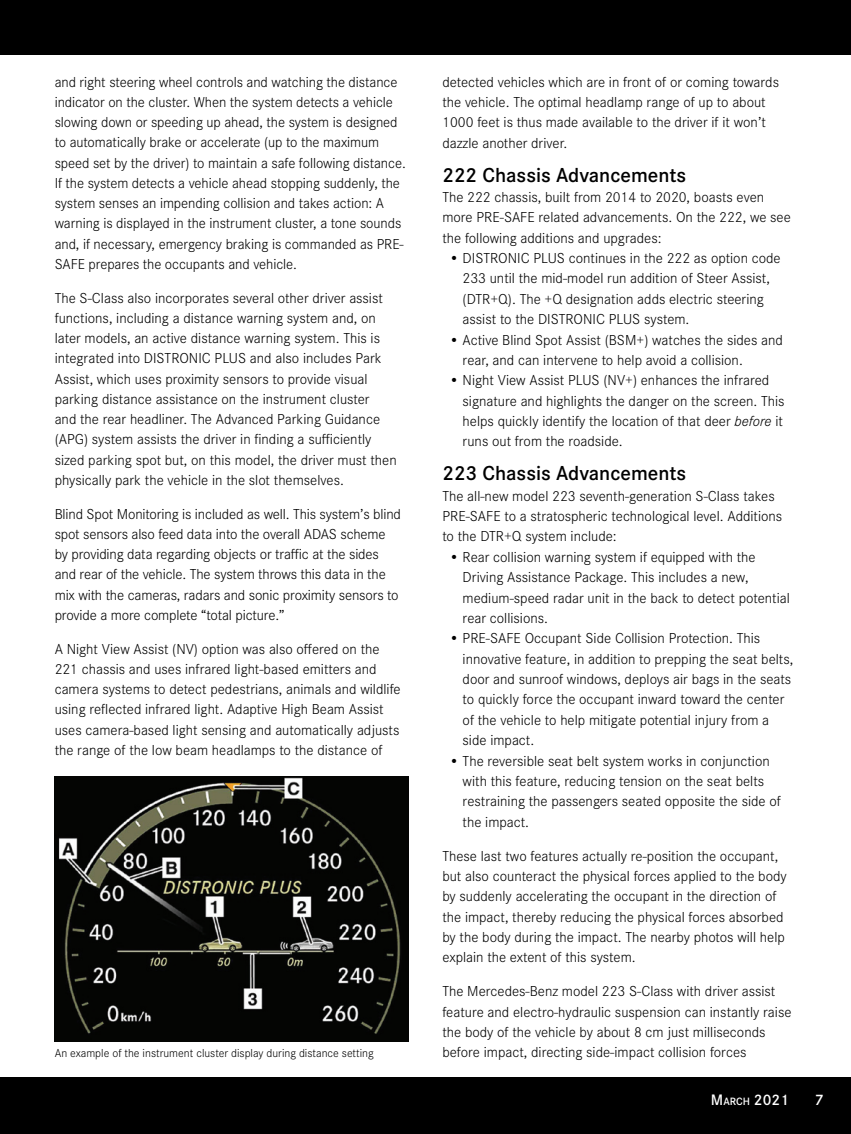
<style>
.page{position:relative;width:851px;height:1134px;background:#fff}
.page>*{position:absolute;margin:0;border:0;box-sizing:border-box;transform-origin:0 0}
.Chapter_Title{font:600 21px "Corporate S";color:#000}
.t1{font:600 15.75px "Corporate S";color:#fff}
.Copy{font:300 15px/20.4px "Corporate S";color:#000}
.t2{font:300 12px "Corporate S";color:#000}
.s1{font-style:italic}
.s2{font-size:10.95px}
</style>
<div class="page">
<div style="left:0;top:1077px;width:850px;height:57px;background:#000"></div>
<div style="left:0;top:0;width:850px;height:55px;background:#000"></div>
<img style="left:55px;top:776px;width:353px;height:266px">
<p class="Copy" style="left:55px;top:71px;width:352px">and right steering wheel controls and watching the distance indicator on the cluster. When the system detects a vehicle slowing down or speeding up ahead, the system is designed to automatically brake or accelerate (up to the maximum speed set by the driver) to maintain a safe following distance.<br>If the system detects a vehicle ahead stopping suddenly, the system senses an impending collision and takes action: A warning is displayed in the instrument cluster, a tone sounds and, if necessary, emergency braking is commanded as PRE-SAFE prepares the occupants and vehicle.</p>
<p class="Copy" style="left:55px;top:287px;width:343px">The S-Class also incorporates several other driver assist functions, including a distance warning system and, on later models, an active distance warning system. This is integrated into DISTRONIC PLUS and also includes Park Assist, which uses proximity sensors to provide visual parking distance assistance on the instrument cluster<br>and the rear headliner. The Advanced Parking Guidance (APG) system assists the driver in finding a sufficiently sized parking spot but, on this model, the driver must then physically park the vehicle in the slot themselves.</p>
<p class="Copy" style="left:55px;top:503px;width:348px">Blind Spot Monitoring is included as well. This system’s blind spot sensors also feed data into the overall ADAS scheme by providing data regarding objects or traffic at the sides and rear of the vehicle. The system throws this data in the mix with the cameras, radars and sonic proximity sensors to provide a more complete “total picture.”</p>
<p class="Copy" style="left:55px;top:638px;width:347px">A Night View Assist (NV) option was also offered on the 221 chassis and uses infrared light-based emitters and camera systems to detect pedestrians, animals and wildlife using reflected infrared light. Adaptive High Beam Assist uses camera-based light sensing and automatically adjusts the range of the low beam headlamps to the distance of</p>
<p class="Copy" style="left:442px;top:71px;width:338px">detected vehicles which are in front of or coming towards the vehicle. The optimal headlamp range of up to about 1000 feet is thus made available to the driver if it won’t dazzle another driver.</p>
<p class="Chapter_Title" style="left:442px;top:160px;width:245px">222 Chassis Advancements</p>
<p class="Copy" style="left:442px;top:186px;width:350px">The 222 chassis, built from 2014 to 2020, boasts even more PRE-SAFE related advancements. On the 222, we see the following additions and upgrades:</p>
<p class="Copy" style="left:462px;top:247px;width:319px;text-indent:-14px">• DISTRONIC PLUS continues in the 222 as option code 233 until the mid-model run addition of Steer Assist, (DTR+Q). The +Q designation adds electric steering assist to the DISTRONIC PLUS system.</p>
<p class="Copy" style="left:462px;top:329px;width:322px;text-indent:-14px">• Active Blind Spot Assist (BSM+) watches the sides and rear, and can intervene to help avoid a collision.</p>
<p class="Copy" style="left:462px;top:370px;width:323px;text-indent:-14px">• Night View Assist PLUS (NV+) enhances the infrared signature and highlights the danger on the screen. This helps quickly identify the location of that deer <span class="s1">before</span> it runs out from the roadside.</p>
<p class="Chapter_Title" style="left:442px;top:459px;width:245px">223 Chassis Advancements</p>
<p class="Copy" style="left:442px;top:485px;width:341px">The all-new model 223 seventh-generation S-Class takes<br>PRE-SAFE to a stratospheric technological level. Additions to the DTR+Q system include:</p>
<p class="Copy" style="left:462px;top:546px;width:329px;text-indent:-14px">• Rear collision warning system if equipped with the Driving Assistance Package. This includes a new, medium-speed radar unit in the back to detect potential rear collisions.</p>
<p class="Copy" style="left:462px;top:628px;width:332px;text-indent:-14px">• PRE-SAFE Occupant Side Collision Protection. This innovative feature, in addition to prepping the seat belts, door and sunroof windows, deploys air bags in the seats to quickly force the occupant inward toward the center of the vehicle to help mitigate potential injury from a side impact.</p>
<p class="Copy" style="left:462px;top:750px;width:320px;text-indent:-14px">• The reversible seat belt system works in conjunction with this feature, reducing tension on the seat belts restraining the passengers seated opposite the side of the impact.</p>
<p class="Copy" style="left:442px;top:845px;width:346px">These last two features actually re-position the occupant, but also counteract the physical forces applied to the body by suddenly accelerating the occupant in the direction of the impact, thereby reducing the physical forces absorbed by the body during the impact. The nearby photos will help explain the extent of this system.</p>
<p class="Copy" style="left:442px;top:981px;width:350px">The Mercedes-Benz model 223 S-Class with driver assist feature and electro-hydraulic suspension can instantly raise the body of the vehicle by about 8 cm just milliseconds</p>
<p class="t2" style="left:55px;top:1046px;width:320px">An example of the instrument cluster display during distance setting</p>
<p class="Copy" style="left:442px;top:1042px;width:305px">before impact, directing side-impact collision forces</p>
<p class="t1" style="left:711px;top:1090px;width:79px">M<span class="s2">ARCH</span> 2021</p>
<p class="t1" style="left:815px;top:1090px;width:10px">7</p>
</div>
